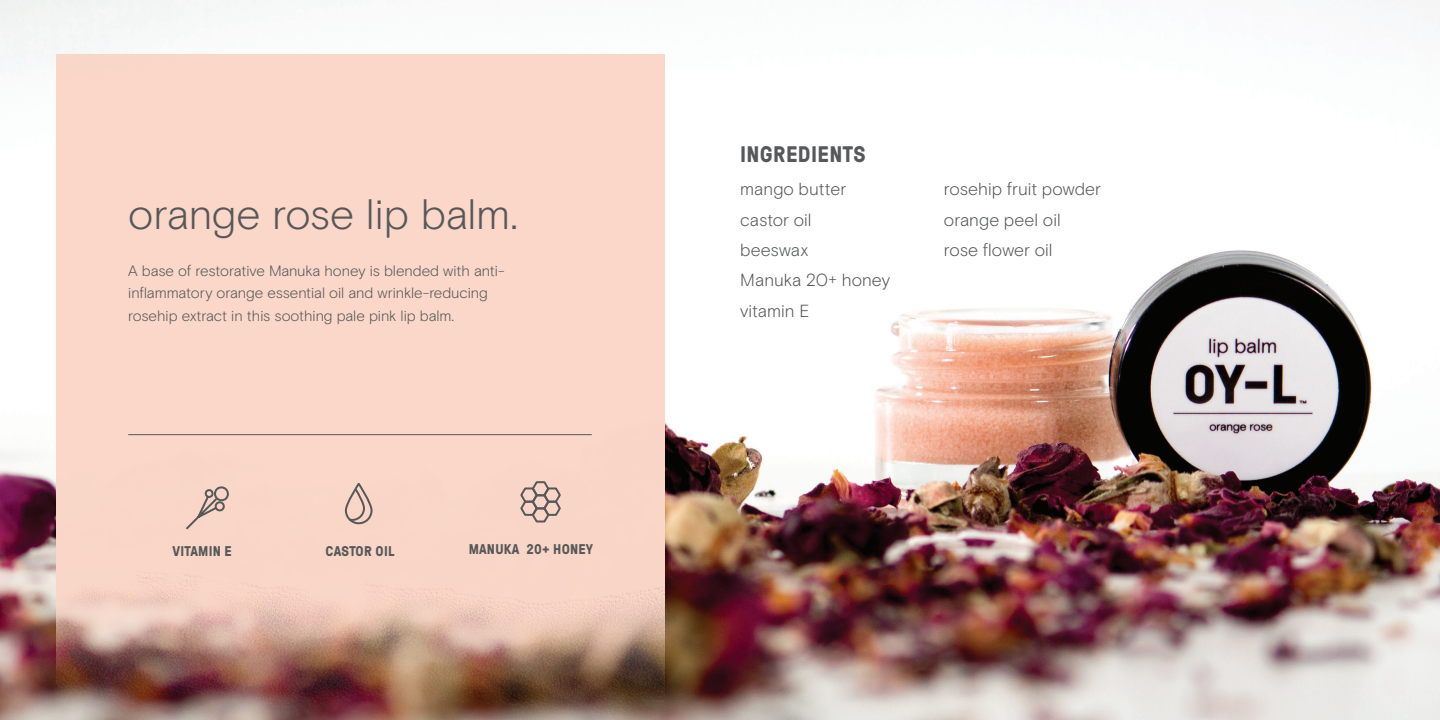
<style>
.page{position:relative;width:1440px;height:720px;background:#fff}
.page>*{position:absolute;margin:0;border:0;box-sizing:border-box;transform-origin:0 0}
.t1{font:300 42.4px "Basis Grotesque Pro";letter-spacing:-.005em;color:#57585a}
.t2{font:700 22.4px "GT Pressura";letter-spacing:.015em;color:#57585a}
.t3{font:300 17.6px/30.4px "Basis Grotesque Pro";color:#57585a}
.t4{font:300 15px/22.4px "Basis Grotesque Pro";letter-spacing:-.005em;color:#57585a}
.t5{font:700 14.2px "GT Pressura";letter-spacing:.015em;color:#57585a}
</style>
<div class="page">
<img style="left:0;top:0;width:1440px;height:720px">
<img style="left:57px;top:54px;width:607px;height:664px">
<hr style="left:128px;top:434px;width:464px;height:1px;background:#57585a">
<svg style="left:519px;top:479px;width:43px;height:45px;background:#d1b6ab"></svg>
<div style="left:345px;top:483px;width:28px;height:41px;border:2px solid #57585a;border-radius:13px"></div>
<svg style="left:347px;top:487px;width:19px;height:35px"></svg>
<svg style="left:184px;top:486px;width:47px;height:46px;background:#dfc2b6"></svg>
<h1 class="t1" style="left:128px;top:189px;width:391px">orange rose lip balm.</h1>
<p class="t4" style="left:128px;top:259px;width:378px">A base of restorative Manuka honey is blended with anti&shy;inflammatory orange essential oil and wrinkle-reducing rosehip extract in this soothing pale pink lip balm.</p>
<p class="t5" style="left:173px;top:540px;width:61px">VITAMIN E</p>
<p class="t5" style="left:326px;top:540px;width:70px">CASTOR OIL</p>
<p class="t5" style="left:469px;top:539px;width:126px">MANUKA 20+ HONEY</p>
<h2 class="t2" style="left:740px;top:138px;width:127px">INGREDIENTS</h2>
<p class="t3" style="left:740px;top:174px;width:152px">mango butter castor oil<br>beeswax<br>Manuka 20+ honey vitamin E</p>
<p class="t3" style="left:944px;top:174px;width:159px">rosehip fruit powder orange peel oil<br>rose flower oil</p>
</div>
